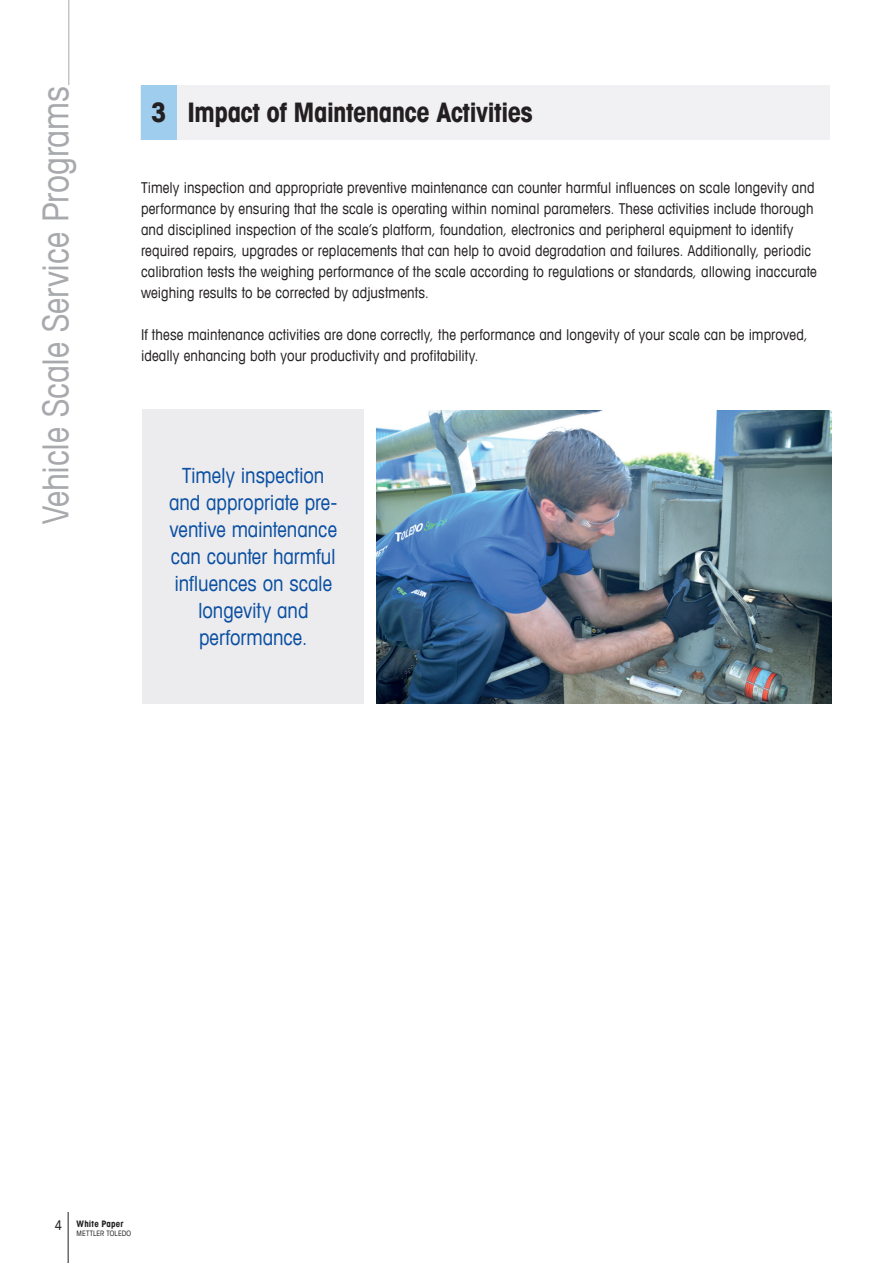
<style>
.page{position:relative;width:893px;height:1263px;background:#fff}
.page>*{position:absolute;margin:0;border:0;box-sizing:border-box;transform-origin:0 0}
.Vertical_Text_Grey_2{font:condensed 36px "Avant Garde Com";letter-spacing:-.01em;color:#a8a9ad}
._1_Subtitle_Bold_18{font:700 condensed 27px "Avant Garde Com";letter-spacing:-.025em;color:#231f20}
._14_Captions_8_10{font:condensed 21px/27px "Avant Garde Com";letter-spacing:-.005em;color:#0a4fa2;text-align:center}
._6_Running_Text_10_1{font:condensed 15px/21px "Avant Garde Com";letter-spacing:.005em;color:#231f20}
.t1{font:condensed 13.5px "Avant Garde Com";color:#231f20}
.t2{font:700 condensed 9px "Avant Garde Com";letter-spacing:.02em;color:#231f20}
.t3{font:condensed 7.5px "Avant Garde Com";letter-spacing:.015em;color:#231f20}
</style>
<div class="page">
<hr style="left:68px;top:0;width:1px;height:85px;background:#a8a9ad">
<hr style="left:68px;top:1212px;width:1px;height:51px;background:#231f20">
<div style="left:143px;top:409px;width:221px;height:294px;background:#ececee"></div>
<img style="left:377px;top:410px;width:454px;height:293px">
<div style="left:140px;top:85px;width:690px;height:54px;background:#ececee"></div>
<div style="left:141px;top:85px;width:35px;height:54px;background:#9fcdee"></div>
<p class="Vertical_Text_Grey_2" style="left:33px;top:524px;width:440px;rotate:-90deg">Vehicle Scale Service Programs</p>
<p class="_1_Subtitle_Bold_18" style="left:151px;top:95px;width:383px">3 Impact of Maintenance Activities</p>
<p class="_6_Running_Text_10_1" style="left:141px;top:177px;width:677px">Timely inspection and appropriate preventive maintenance can counter harmful influences on scale longevity and performance by ensuring that the scale is operating within nominal parameters. These activities include thorough and disciplined inspection of the scale’s platform, foundation, electronics and peripheral equipment to identify required repairs, upgrades or replacements that can help to avoid degradation and failures. Additionally, periodic calibration tests the weighing performance of the scale according to regulations or standards, allowing inaccurate weighing results to be corrected by adjustments.</p>
<p class="_6_Running_Text_10_1" style="left:141px;top:324px;width:668px">If these maintenance activities are done correctly, the performance and longevity of your scale can be improved, ideally enhancing both your productivity and profitability.</p>
<p class="_14_Captions_8_10" style="left:169px;top:462px;width:170px">Timely inspection and appropriate pre&shy;ventive maintenance can counter harmful influences on scale longevity and performance.</p>
<p class="t1" style="left:55px;top:1217px;width:9px">4</p>
<p class="t2" style="left:77px;top:1218px;width:48px">White Paper</p>
<p class="t3" style="left:77px;top:1229px;width:56px">METTLER TOLEDO</p>
</div>
